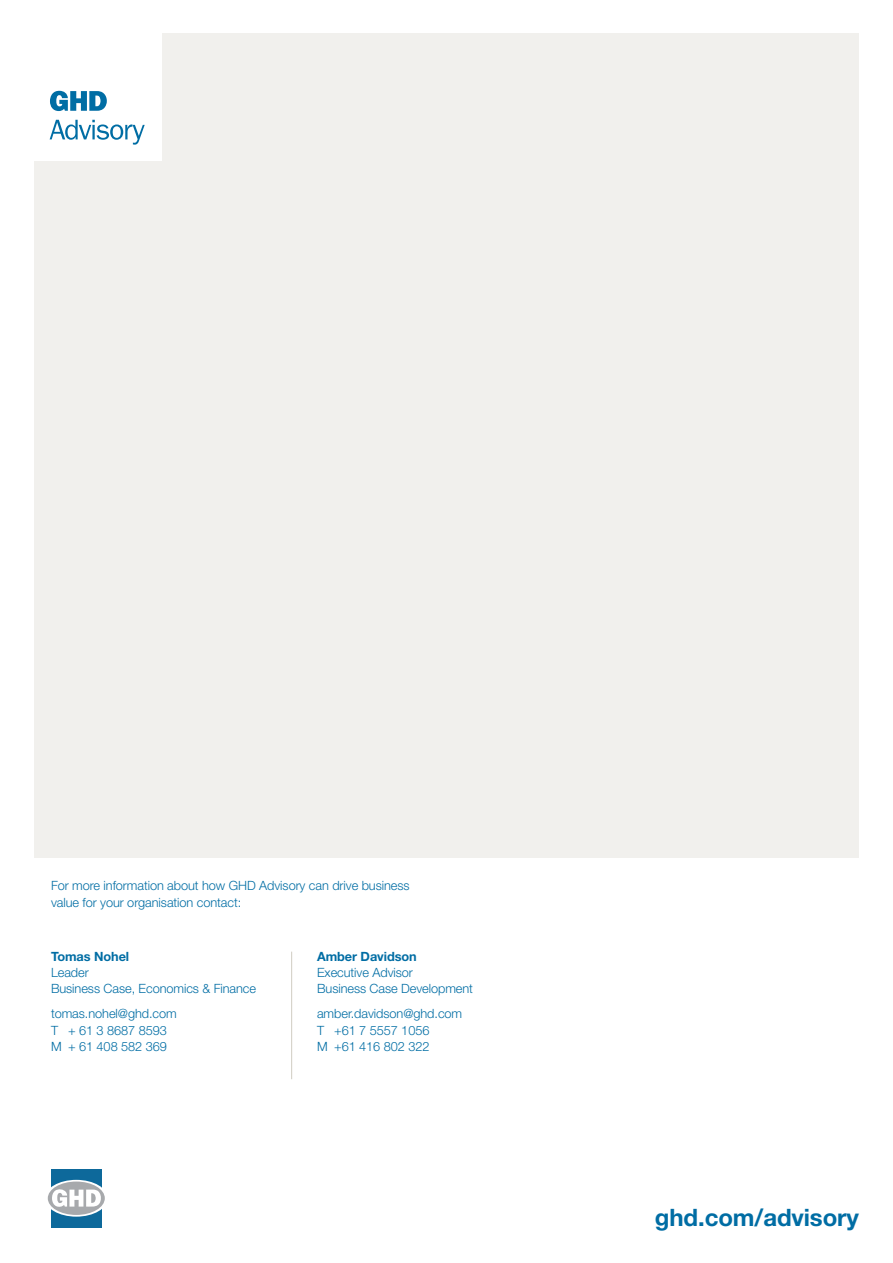
<style>
.page{position:relative;width:893px;height:1263px;background:#fff}
.page>*{position:absolute;margin:0;border:0;box-sizing:border-box;transform-origin:0 0}
.t1{font:700 24px "Helvetica Neue LT Std";letter-spacing:-.005em;color:#006da4}
.t2{font:300 12.75px/16.5px "Helvetica Neue LT Std";letter-spacing:-.005em;color:#006da4}
.t3{font:700 12.75px "Helvetica Neue LT Std";letter-spacing:-.005em;color:#006da4}
</style>
<div class="page">
<div style="left:34px;top:33px;width:825px;height:825px;background:#f1f0ed"></div>
<div style="left:34px;top:33px;width:128px;height:128px;background:#fff"></div>
<svg style="left:50px;top:120px;width:95px;height:25px"></svg>
<svg style="left:50px;top:91px;width:57px;height:20px"></svg>
<div style="left:51px;top:1169px;width:51px;height:59px;background:#0d699b"></div>
<svg style="left:45px;top:1180px;width:63px;height:36px"></svg>
<div style="left:48px;top:1181px;width:57px;height:34px;background:#a7a9ac;border-radius:50%"></div>
<svg style="left:52px;top:1188px;width:49px;height:19px"></svg>
<hr style="left:291px;top:952px;width:1px;height:127px;background:#d0ccc2">
<p class="t2" style="left:51px;top:877px;width:360px">For more information about how GHD Advisory can drive business value for your organisation contact:</p>
<p class="t3" style="left:51px;top:948px;width:80px">Tomas Nohel</p>
<p class="t2" style="left:51px;top:964px;width:207px;line-height:16px">Leader<br>Business Case, Economics &amp; Finance</p>
<p class="t2" style="left:51px;top:1005px;width:127px">tomas.nohel@ghd.com<br>T + 61 3 8687 8593<br>M + 61 408 582 369</p>
<p class="t3" style="left:317px;top:948px;width:101px">Amber Davidson</p>
<p class="t2" style="left:317px;top:964px;width:157px;line-height:16px">Executive Advisor<br>Business Case Development</p>
<p class="t2" style="left:317px;top:1005px;width:147px">amber.davidson@ghd.com<br>T +61 7 5557 1056<br>M +61 416 802 322</p>
<h1 class="t1" style="left:655px;top:1203px;width:205px">ghd.com/advisory</h1>
</div>
